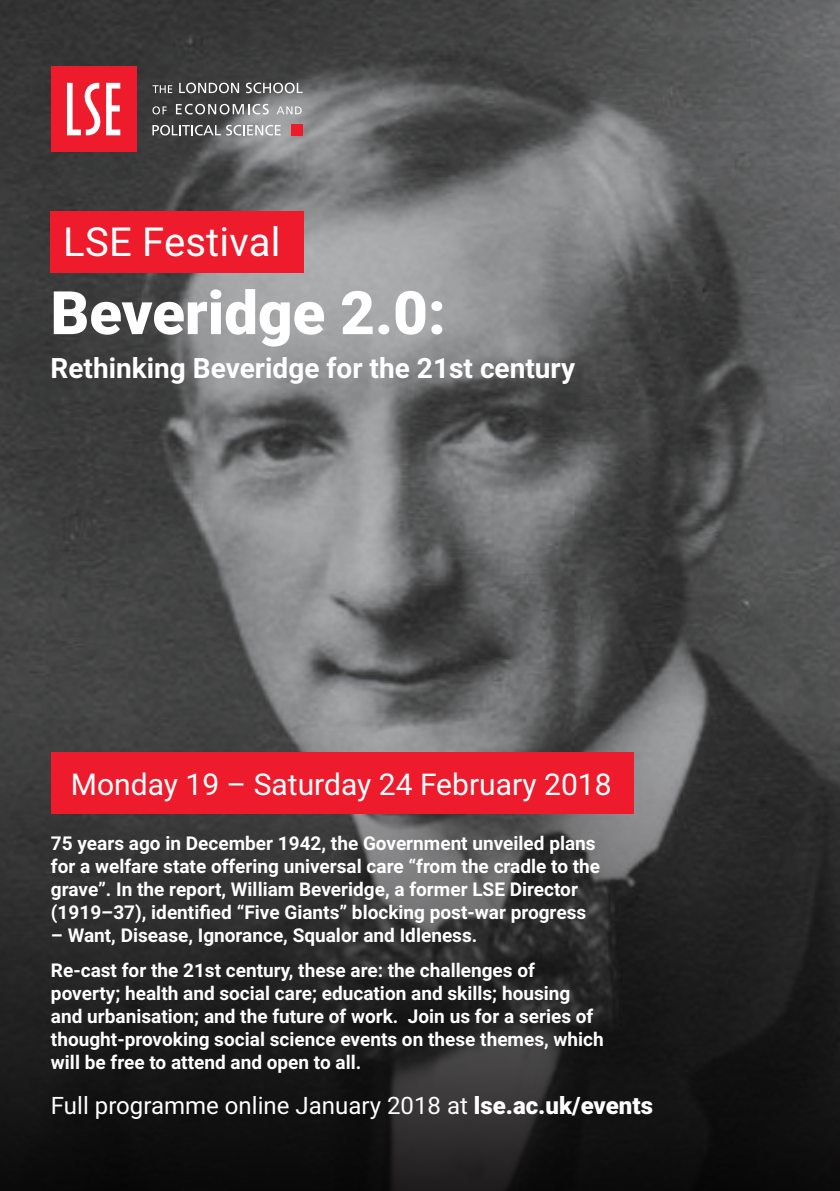
<style>
.page{position:relative;width:840px;height:1191px;background:#fff}
.page>*{position:absolute;margin:0;border:0;box-sizing:border-box;transform-origin:0 0}
.t1{font:900 60px "Roboto";color:#fff}
.t2{font:40px "Roboto";letter-spacing:.005em;color:#fff}
.t3{font:30px "Roboto";color:#fff}
.t4{font:700 28px "Roboto";color:#fff}
.t5{font:24px "Roboto";color:#fff}
.t6{font:700 19px/23px "Roboto";color:#fff}
.s1{font-weight:900}
</style>
<div class="page">
<img style="left:0;top:0;width:839px;height:713px">
<div style="left:50px;top:212px;width:254px;height:61px;background:#ee1b2c"></div>
<div style="left:51px;top:66px;width:85px;height:86px;background:#ee1b2c"></div>
<svg style="left:67px;top:83px;width:53px;height:52px"></svg>
<svg style="left:152px;top:125px;width:128px;height:10px"></svg>
<div style="left:291px;top:125px;width:11px;height:11px;background:#ee1b2c"></div>
<svg style="left:152px;top:85px;width:20px;height:8px"></svg>
<svg style="left:179px;top:83px;width:60px;height:10px"></svg>
<svg style="left:246px;top:83px;width:56px;height:10px"></svg>
<svg style="left:152px;top:106px;width:15px;height:8px"></svg>
<svg style="left:176px;top:104px;width:92px;height:10px"></svg>
<svg style="left:276px;top:106px;width:25px;height:8px"></svg>
<svg style="left:0;top:713px;width:839px;height:478px;background:#2c2c2c"></svg>
<div style="left:51px;top:752px;width:582px;height:62px;background:#ee1b2c"></div>
<p class="t2" style="left:63px;top:214px;width:218px">LSE Festival</p>
<p class="t1" style="left:50px;top:271px;width:396px">Beveridge 2.0:</p>
<p class="t4" style="left:50px;top:348px;width:526px">Rethinking Beveridge for the 21st century</p>
<p class="t3" style="left:71px;top:763px;width:542px">Monday 19 – Saturday 24 February 2018</p>
<p class="t6" style="left:51px;top:831px;width:550px">75 years ago in December 1942, the Government unveiled plans for a welfare state offering universal care “from the cradle to the grave”. In the report, William Beveridge, a former LSE Director (1919–37), identified “Five Giants” blocking post-war progress</p>
<p class="t6" style="left:51px;top:917px;width:485px;line-height:34.4px">– Want, Disease, Ignorance, Squalor and Idleness.<br>Re-cast for the 21st century, these are: the challenges of</p>
<p class="t6" style="left:51px;top:980px;width:554px">poverty; health and social care; education and skills; housing and urbanisation; and the future of work. Join us for a series of thought-provoking social science events on these themes, which will be free to attend and open to all.</p>
<p class="t5" style="left:51px;top:1089px;width:603px">Full programme online January 2018 at <span class="s1">lse.ac.uk/events</span></p>
</div>
